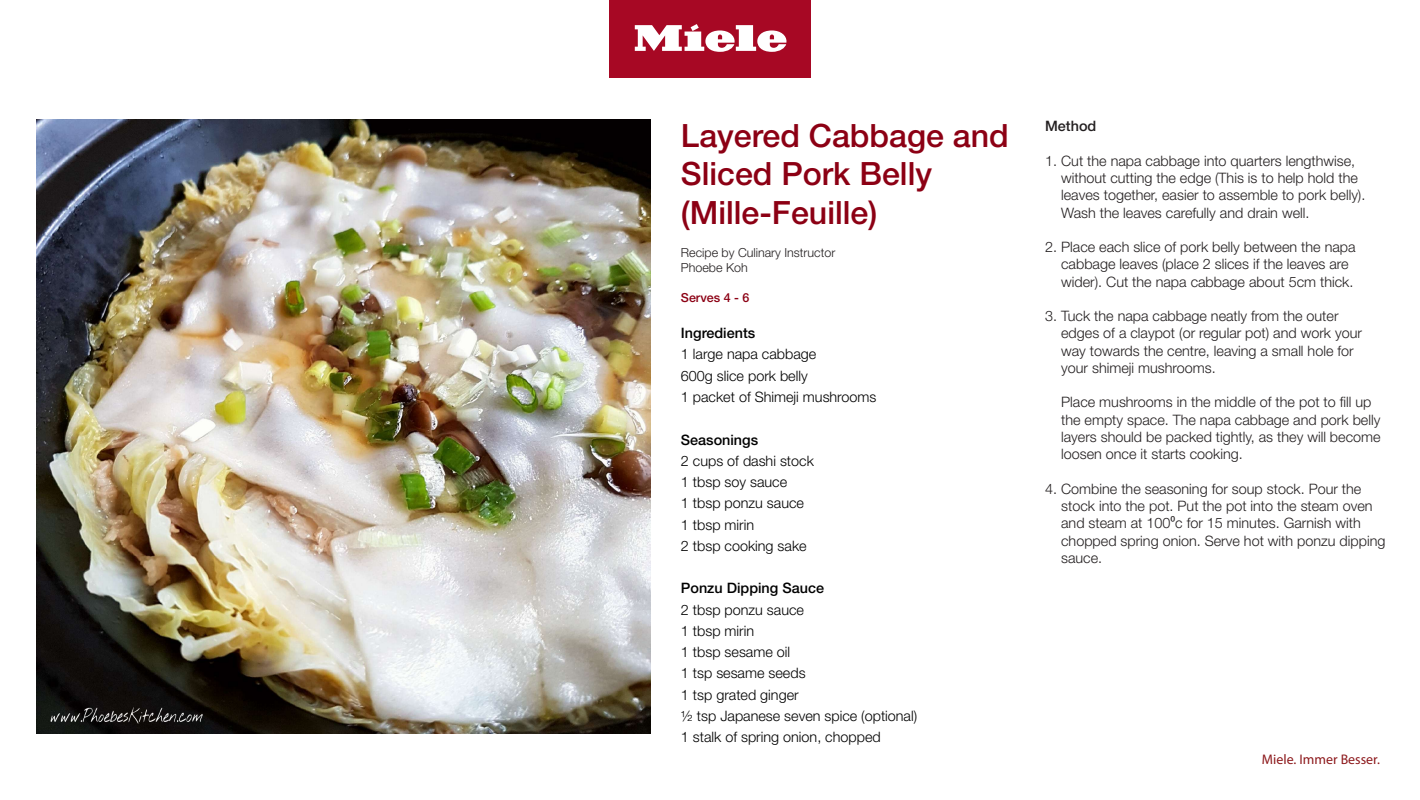
<style>
.page{position:relative;width:1420px;height:800px;background:#fff}
.page>*{position:absolute;margin:0;border:0;box-sizing:border-box;transform-origin:0 0}
.t1{font:500 32.12px/38.5px "Helvetica Neue";color:#8c0014}
.t2{font:300 14.38px/17.2px "Helvetica Neue";color:#231f20}
.t3{font:300 14.38px/21.2px "Helvetica Neue";color:#000}
.t4{font:500 14.38px "Helvetica Neue";color:#000}
.t5{font:500 14.38px "Helvetica Neue";color:#231f20}
.t6{font:13.94px "Myriad Pro";color:#8c181b}
.t7{font:300 12.44px/14.9px "Helvetica Neue";color:#231f20}
.t8{font:500 12.44px "Helvetica Neue";color:#8c0014}
.s1{font-family:"Myriad Pro";font-weight:400}
</style>
<div class="page">
<div style="left:609px;top:0;width:201px;height:77px;background:#a70824"></div>
<svg style="left:634px;top:24px;width:152px;height:28px"></svg>
<img style="left:37px;top:119px;width:613px;height:614px">
<h1 class="t1" style="left:681px;top:116px;width:329px">Layered Cabbage and<br>Sliced Pork Belly (Mille-Feuille)</h1>
<p class="t7" style="left:681px;top:245px;width:156px">Recipe by Culinary Instructor<br>Phoebe Koh</p>
<p class="t8" style="left:681px;top:290px;width:70px">Serves 4 - 6</p>
<p class="t4" style="left:681px;top:324px;width:76px">Ingredients</p>
<p class="t3" style="left:681px;top:343px;width:197px">1 large napa cabbage<br>600g slice pork belly<br>1 packet of Shimeji mushrooms</p>
<p class="t4" style="left:681px;top:431px;width:79px">Seasonings</p>
<p class="t3" style="left:681px;top:450px;width:134px">2 cups of dashi stock<br>1 tbsp soy sauce<br>1 tbsp ponzu sauce<br>1 tbsp mirin<br>2 tbsp cooking sake</p>
<p class="t4" style="left:681px;top:579px;width:144px">Ponzu Dipping Sauce</p>
<p class="t3" style="left:681px;top:598px;width:238px">2 tbsp ponzu sauce<br>1 tbsp mirin<br>1 tbsp sesame oil<br>1 tsp sesame seeds<br>1 tsp grated ginger<br>½ tsp Japanese seven spice (optional)<br>1 stalk of spring onion, chopped</p>
<p class="t5" style="left:1045px;top:118px;width:53px">Method</p>
<p class="t2" style="left:1061px;top:152px;width:306px;text-indent:-16px">1. Cut the napa cabbage into quarters lengthwise, without cutting the edge (This is to help hold the leaves together, easier to assemble to pork belly).<br>Wash the leaves carefully and drain well.</p>
<p class="t2" style="left:1061px;top:238px;width:296px;text-indent:-16px">2. Place each slice of pork belly between the napa cabbage leaves (place 2 slices if the leaves are wider). Cut the napa cabbage about 5cm thick.</p>
<p class="t2" style="left:1061px;top:307px;width:302px;text-indent:-16px">3. Tuck the napa cabbage neatly from the outer edges of a claypot (or regular pot) and work your way towards the centre, leaving a small hole for your shimeji mushrooms.</p>
<p class="t2" style="left:1061px;top:393px;width:321px">Place mushrooms in the middle of the pot to fill up the empty space. The napa cabbage and pork belly layers should be packed tightly, as they will become loosen once it starts cooking.</p>
<p class="t2" style="left:1061px;top:480px;width:326px;text-indent:-16px">4. Combine the seasoning for soup stock. Pour the stock into the pot. Put the pot into the steam oven and steam at 100<span class="s1">0</span>c for 15 minutes. Garnish with chopped spring onion. Serve hot with ponzu dipping sauce.</p>
<p class="t6" style="left:1261px;top:751px;width:119px">Miele. Immer Besser.</p>
</div>
